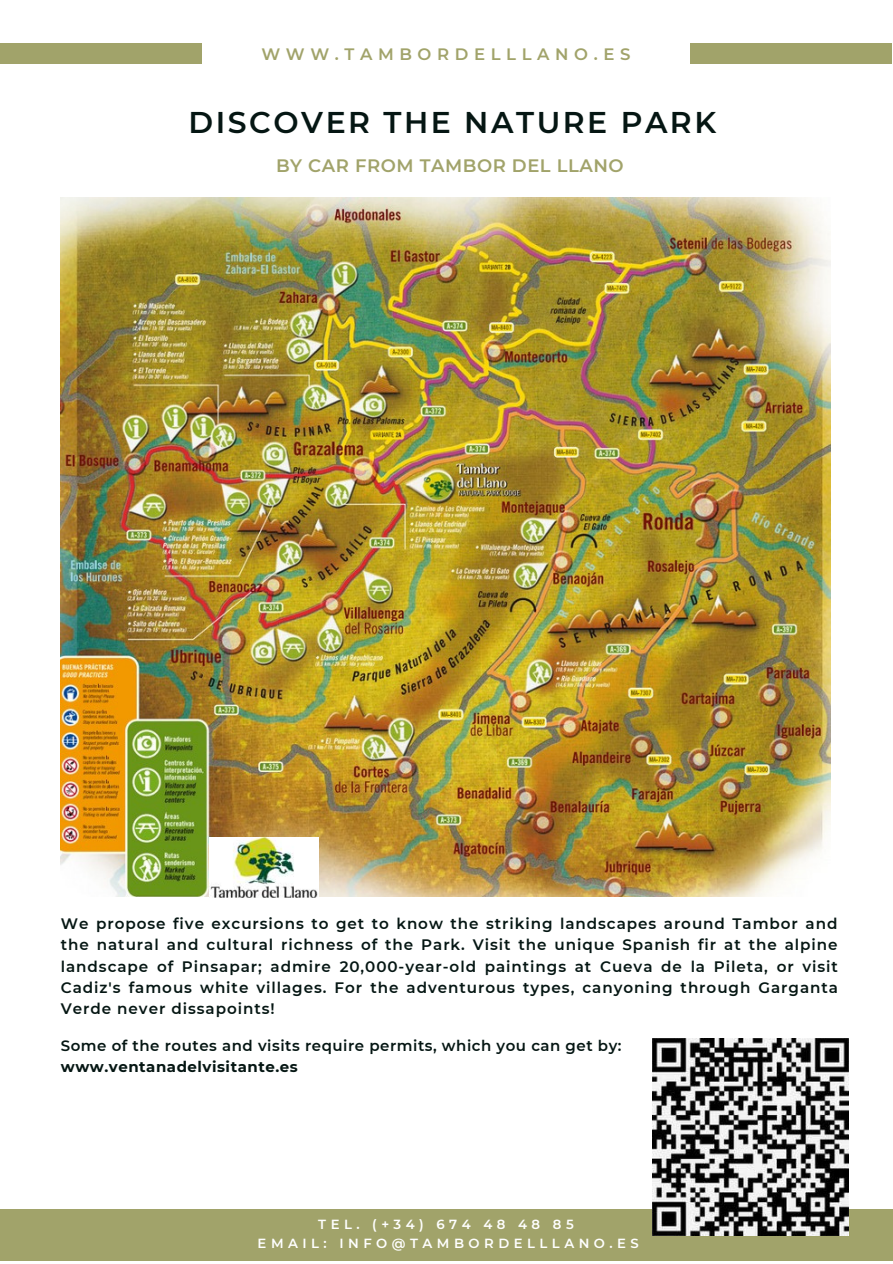
<style>
.page{position:relative;width:893px;height:1264px;background:#fff}
.page>*{position:absolute;margin:0;border:0;box-sizing:border-box;transform-origin:0 0}
.t1{font:600 30px "Montserrat";letter-spacing:.085em;color:#051613}
.t2{font:600 18px "Montserrat";letter-spacing:.03em;color:#a1a36a}
.t3{font:600 16.5px "Montserrat";letter-spacing:.34em;color:#a1a36a}
.t4{font:600 15.15px/21.3px "Montserrat";letter-spacing:.06em;color:#051613;text-align:justify}
.t5{font:600 15px "Montserrat";letter-spacing:.035em;color:#051613}
.t6{font:700 15px "Montserrat";letter-spacing:.035em;color:#051613}
.t7{font:600 13.2px/19px "Montserrat";letter-spacing:.34em;color:#fff;text-align:center}
</style>
<div class="page">
<div style="left:0;top:43px;width:201px;height:20px;background:#a1a36a"></div>
<div style="left:690px;top:43px;width:201px;height:20px;background:#a1a36a"></div>
<div style="left:0;top:1209px;width:892px;height:51px;background:#a1a36a"></div>
<img style="left:61px;top:198px;width:769px;height:698px">
<img style="left:652px;top:1038px;width:196px;height:197px">
<img style="left:210px;top:837px;width:109px;height:60px">
<p class="t3" style="left:261px;top:43px;width:370px">WWW.TAMBORDELLLANO.ES</p>
<h1 class="t1" style="left:188px;top:101px;width:529px">DISCOVER THE NATURE PARK</h1>
<p class="t2" style="left:276px;top:153px;width:349px">BY CAR FROM TAMBOR DEL LLANO</p>
<p class="t4" style="left:61px;top:912px;width:778px">We propose five excursions to get to know the striking landscapes around Tambor and the natural and cultural richness of the Park. Visit the unique Spanish fir at the alpine landscape of Pinsapar; admire 20,000-year-old paintings at Cueva de la Pileta, or visit Cadiz's famous white villages. For the adventurous types, canyoning through Garganta Verde never dissapoints!</p>
<p class="t5" style="left:61px;top:1035px;width:562px">Some of the routes and visits require permits, which you can get by:</p>
<p class="t6" style="left:61px;top:1055px;width:238px">www.ventanadelvisitante.es</p>
<p class="t7" style="left:257px;top:1214px;width:383px">TEL. (+34) 674 48 48 85<br>EMAIL: INFO@TAMBORDELLLANO.ES</p>
</div>
